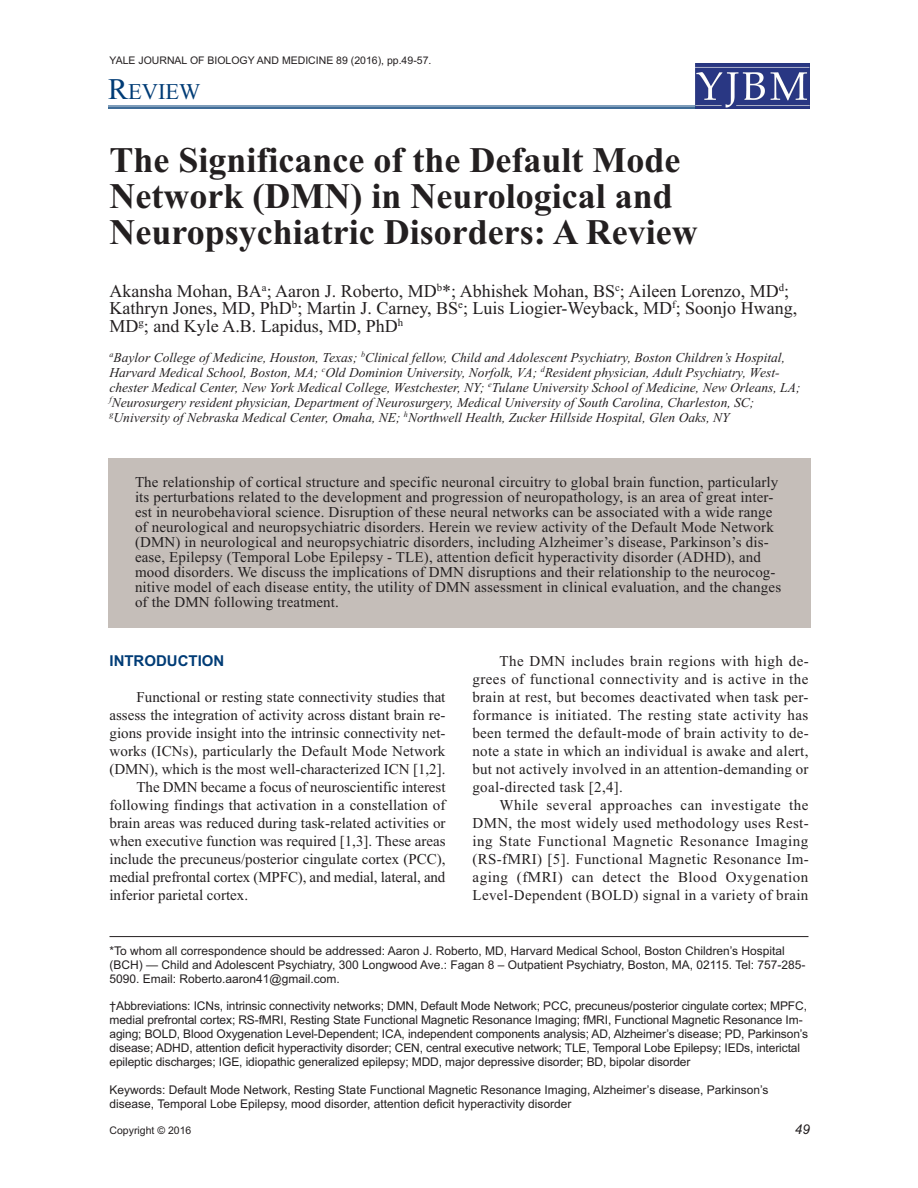
<style>
.page{position:relative;width:918px;height:1188px;background:#fff}
.page>*{position:absolute;margin:0;border:0;box-sizing:border-box;transform-origin:0 0}
.t1{font:700 36px/36px "Times New Roman";color:#231f20}
.t2{font:22.5px "Times New Roman";color:#013c76}
.t3{font:18px/17.2px "Times New Roman";color:#231f20}
.t4{font:15px/18px "Times New Roman";letter-spacing:.01em;color:#231f20;text-align:justify}
.t5{font:15px "Times New Roman";letter-spacing:-.01em;color:#231f20}
.t6{font:700 15px "Arial";color:#013c76}
.t7{font:italic 13.5px/15px "Times New Roman";color:#231f20}
.t8{font:italic 13.5px "Arial";color:#231f20}
.t9{font:12px/14px "Arial";letter-spacing:-.01em;color:#231f20}
.t10{font:10.5px "Arial";color:#231f20}
.s1{font-size:30px}
</style>
<div class="page">
<hr style="left:110px;top:936px;width:698px;height:1px;background:#231f20">
<img style="left:696px;top:64px;width:114px;height:45px">
<hr style="left:108px;top:106px;width:588px;height:1px;background:#013c76">
<hr style="left:108px;top:107px;width:588px;height:2px;background:#013c76">
<div style="left:108px;top:458px;width:702px;height:170px;background:#c5beb9"></div>
<p class="t10" style="left:110px;top:54px;width:323px">YALE JOURNAL OF BIOLOGY AND MEDICINE 89 (2016), pp.49-57.</p>
<h2 class="t2" style="left:108px;top:79px;width:94px"><span class="s1">R</span>EviEW</h2>
<h1 class="t1" style="left:109px;top:141px;width:590px">The Significance of the Default Mode<br>Network (DMN) in Neurological and<br>Neuropsychiatric Disorders: A Review</h1>
<p class="t3" style="left:110px;top:282px;width:689px">Akansha Mohan, BA<sup>a</sup>; Aaron J. Roberto, MD<sup>b</sup>*; Abhishek Mohan, BS<sup>c</sup>; Aileen Lorenzo, MD<sup>d</sup>;<br>Kathryn Jones, MD, PhD<sup>b</sup>; Martin J. Carney, BS<sup>e</sup>; Luis Liogier-Weyback, MD<sup>f</sup>; Soonjo Hwang,<br>MD<sup>g</sup>; and Kyle A.B. Lapidus, MD, PhD<sup>h</sup></p>
<p class="t7" style="left:109px;top:349px;width:693px"><sup>a</sup>Baylor College of Medicine, Houston, Texas; <sup>b</sup>Clinical fellow, Child and Adolescent Psychiatry, Boston Children’s Hospital, Harvard Medical School, Boston, MA; <sup>c</sup>Old Dominion University, Norfolk, VA; <sup>d</sup>Resident physician, Adult Psychiatry, West&shy;chester Medical Center, New York Medical College, Westchester, NY; <sup>e</sup>Tulane University School of Medicine, New Orleans, LA; <sup>f</sup>Neurosurgery resident physician, Department of Neurosurgery, Medical University of South Carolina, Charleston, SC; <sup>g</sup>University of Nebraska Medical Center, Omaha, NE; <sup>h</sup>Northwell Health, Zucker Hillside Hospital, Glen Oaks, NY</p>
<p class="t4" style="left:135px;top:474px;width:648px;line-height:15px;text-align:left">The relationship of cortical structure and specific neuronal circuitry to global brain function, particularly its perturbations related to the development and progression of neuropathology, is an area of great inter&shy;est in neurobehavioral science. Disruption of these neural networks can be associated with a wide range of neurological and neuropsychiatric disorders. Herein we review activity of the Default Mode Network (DMN) in neurological and neuropsychiatric disorders, including Alzheimer’s disease, Parkinson’s dis&shy;ease, Epilepsy (Temporal Lobe Epilepsy - TLE), attention deficit hyperactivity disorder (ADHD), and mood disorders. We discuss the implications of DMN disruptions and their relationship to the neurocog&shy;nitive model of each disease entity, the utility of DMN assessment in clinical evaluation, and the changes of the DMN following treatment.</p>
<p class="t6" style="left:110px;top:652px;width:116px">INTRODUCTION</p>
<p class="t4" style="left:137px;top:688px;width:311px">Functional or resting state connectivity studies that</p>
<p class="t4" style="left:110px;top:706px;width:337px">assess the integration of activity across distant brain re-</p>
<p class="t4" style="left:110px;top:724px;width:337px">gions provide insight into the intrinsic connectivity net-</p>
<p class="t4" style="left:110px;top:742px;width:337px">works (iCNs), particularly the Default Mode Network</p>
<p class="t4" style="left:110px;top:760px;width:337px">(DMN), which is the most well-characterized iCN [1,2].</p>
<p class="t4" style="left:137px;top:778px;width:311px">The DMN became a focus of neuroscientific interest</p>
<p class="t4" style="left:110px;top:796px;width:338px">following findings that activation in a constellation of</p>
<p class="t4" style="left:110px;top:814px;width:338px">brain areas was reduced during task-related activities or</p>
<p class="t4" style="left:110px;top:832px;width:337px">when executive function was required [1,3]. These areas</p>
<p class="t4" style="left:110px;top:850px;width:337px">include the precuneus/posterior cingulate cortex (PCC),</p>
<p class="t5" style="left:110px;top:868px;width:337px">medial prefrontal cortex (MPFC), and medial, lateral, and</p>
<p class="t4" style="left:109px;top:886px;width:140px">inferior parietal cortex.</p>
<p class="t4" style="left:472px;top:652px;width:338px;text-indent:27px">The DMN includes brain regions with high de&shy;grees of functional connectivity and is active in the brain at rest, but becomes deactivated when task per&shy;formance is initiated. The resting state activity has been termed the default-mode of brain activity to de&shy;note a state in which an individual is awake and alert, but not actively involved in an attention-demanding or goal-directed task [2,4].</p>
<p class="t4" style="left:472px;top:796px;width:338px;text-indent:27px">While several approaches can investigate the DMN, the most widely used methodology uses Rest&shy;ing State Functional Magnetic Resonance imaging (RS-fMRi) [5]. Functional Magnetic Resonance im&shy;aging (fMRi) can detect the Blood Oxygenation Level-Dependent (BOLD) signal in a variety of brain</p>
<p class="t9" style="left:109px;top:944px;width:697px">*To whom all correspondence should be addressed: Aaron J. Roberto, MD, Harvard Medical School, Boston Children’s Hospital (BCH) — Child and Adolescent Psychiatry, 300 Longwood Ave.: Fagan 8 – Outpatient Psychiatry, Boston, MA, 02115. Tel: 757-285-<br>5090. Email: Roberto.aaron41@gmail.com.</p>
<p class="t9" style="left:109px;top:999px;width:700px">†Abbreviations: ICNs, intrinsic connectivity networks; DMN, Default Mode Network; PCC, precuneus/posterior cingulate cortex; MPFC, medial prefrontal cortex; RS-fMRI, Resting State Functional Magnetic Resonance Imaging; fMRI, Functional Magnetic Resonance Im&shy;aging; BOLD, Blood Oxygenation Level-Dependent; ICA, independent components analysis; AD, Alzheimer’s disease; PD, Parkinson’s disease; ADHD, attention deficit hyperactivity disorder; CEN, central executive network; TLE, Temporal Lobe Epilepsy; IEDs, interictal epileptic discharges; IGE, idiopathic generalized epilepsy; MDD, major depressive disorder; BD, bipolar disorder</p>
<p class="t9" style="left:110px;top:1083px;width:660px">Keywords: Default Mode Network, Resting State Functional Magnetic Resonance Imaging, Alzheimer’s disease, Parkinson’s disease, Temporal Lobe Epilepsy, mood disorder, attention deficit hyperactivity disorder</p>
<p class="t10" style="left:110px;top:1124px;width:83px">Copyright © 2016</p>
<p class="t8" style="left:795px;top:1122px;width:17px">49</p>
</div>
